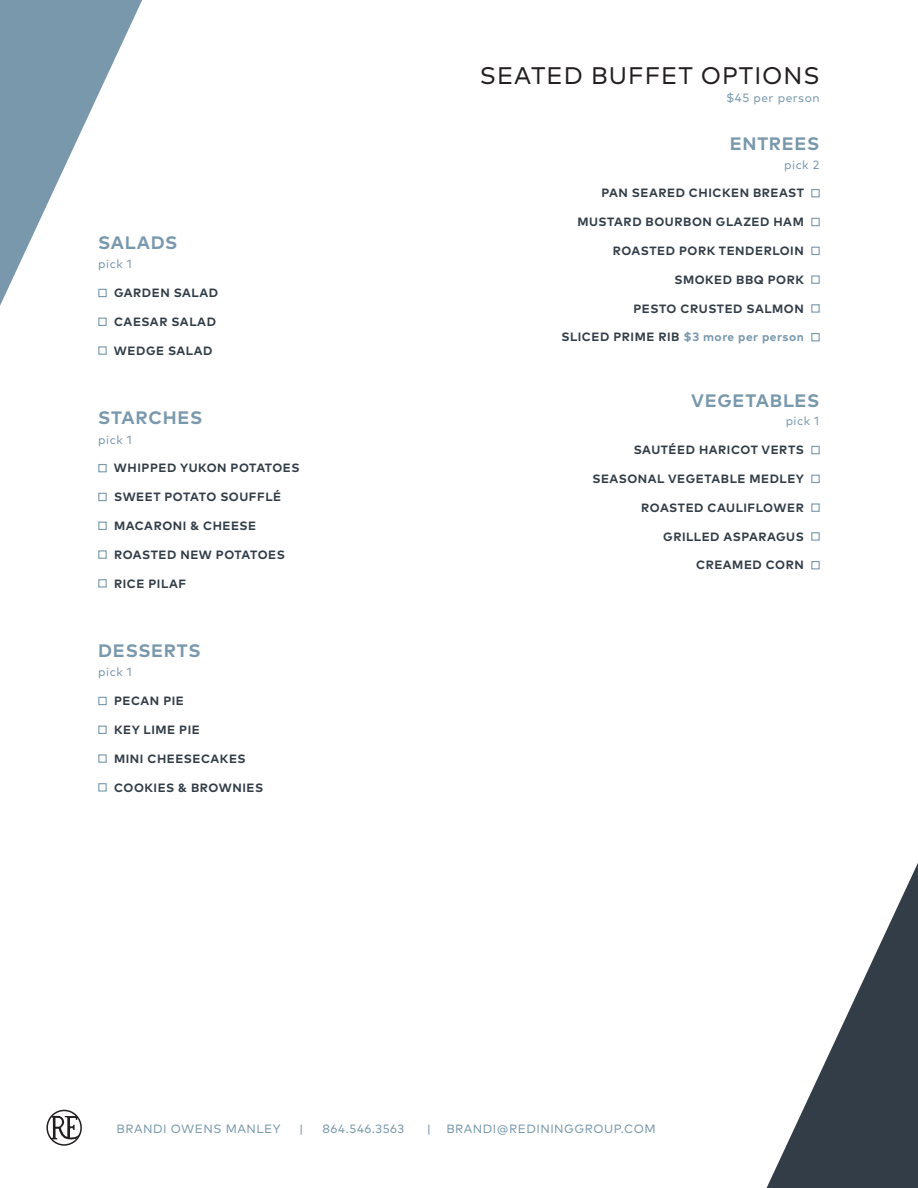
<style>
.page{position:relative;width:918px;height:1188px;background:#fff}
.page>*{position:absolute;margin:0;border:0;box-sizing:border-box;transform-origin:0 0}
.t1{font:24px "FF Mark Pro";letter-spacing:.04em;color:#231f20}
.t2{font:700 18px "FF Mark Pro";letter-spacing:.04em;color:#7998ac}
.t3{font:700 12px "FF Mark Pro";letter-spacing:.045em;color:#323d47}
.t4{font:12px "FF Mark Pro";letter-spacing:.04em;color:#7998ac}
.t5{font:700 12px "FF Mark Pro";letter-spacing:.045em;color:#7998ac}
.s1{color:#323d47}
</style>
<div class="page">
<svg style="left:46px;top:1110px;width:36px;height:36px"></svg>
<svg style="left:766px;top:863px;width:152px;height:325px"></svg>
<svg style="left:0;top:0;width:142px;height:318px"></svg>
<div style="left:811px;top:189px;width:9px;height:8px;border:1px solid #7998ac"></div>
<div style="left:811px;top:218px;width:9px;height:8px;border:1px solid #7998ac"></div>
<div style="left:811px;top:247px;width:9px;height:8px;border:1px solid #7998ac"></div>
<div style="left:811px;top:275px;width:9px;height:9px;border:1px solid #7998ac"></div>
<div style="left:811px;top:304px;width:9px;height:9px;border:1px solid #7998ac"></div>
<div style="left:811px;top:333px;width:9px;height:8px;border:1px solid #7998ac"></div>
<div style="left:811px;top:446px;width:9px;height:8px;border:1px solid #7998ac"></div>
<div style="left:811px;top:475px;width:9px;height:8px;border:1px solid #7998ac"></div>
<div style="left:811px;top:503px;width:9px;height:9px;border:1px solid #7998ac"></div>
<div style="left:811px;top:532px;width:9px;height:9px;border:1px solid #7998ac"></div>
<div style="left:811px;top:561px;width:9px;height:8px;border:1px solid #7998ac"></div>
<div style="left:98px;top:289px;width:9px;height:8px;border:1px solid #7998ac"></div>
<div style="left:98px;top:318px;width:9px;height:8px;border:1px solid #7998ac"></div>
<div style="left:98px;top:346px;width:9px;height:9px;border:1px solid #7998ac"></div>
<div style="left:98px;top:464px;width:9px;height:8px;border:1px solid #7998ac"></div>
<div style="left:98px;top:493px;width:9px;height:8px;border:1px solid #7998ac"></div>
<div style="left:98px;top:522px;width:9px;height:8px;border:1px solid #7998ac"></div>
<div style="left:98px;top:550px;width:9px;height:9px;border:1px solid #7998ac"></div>
<div style="left:98px;top:579px;width:9px;height:9px;border:1px solid #7998ac"></div>
<div style="left:98px;top:697px;width:9px;height:8px;border:1px solid #7998ac"></div>
<div style="left:98px;top:726px;width:9px;height:8px;border:1px solid #7998ac"></div>
<div style="left:98px;top:754px;width:9px;height:9px;border:1px solid #7998ac"></div>
<div style="left:98px;top:783px;width:9px;height:9px;border:1px solid #7998ac"></div>
<p class="t2" style="left:98px;top:229px;width:81px">SALADS</p>
<p class="t4" style="left:98px;top:255px;width:35px">pick 1</p>
<p class="t3" style="left:114px;top:284px;width:106px">GARDEN SALAD</p>
<p class="t3" style="left:114px;top:313px;width:103px">CAESAR SALAD</p>
<p class="t3" style="left:114px;top:341px;width:100px">WEDGE SALAD</p>
<p class="t2" style="left:98px;top:404px;width:106px">STARCHES</p>
<p class="t4" style="left:98px;top:430px;width:35px">pick 1</p>
<p class="t3" style="left:114px;top:459px;width:187px">WHIPPED YUKON POTATOES</p>
<p class="t3" style="left:114px;top:488px;width:169px">SWEET POTATO SOUFFLÉ</p>
<p class="t3" style="left:114px;top:517px;width:144px">MACARONI &amp; CHEESE</p>
<p class="t3" style="left:114px;top:545px;width:172px">ROASTED NEW POTATOES</p>
<p class="t3" style="left:114px;top:574px;width:74px">RICE PILAF</p>
<p class="t2" style="left:98px;top:637px;width:104px">DESSERTS</p>
<p class="t4" style="left:98px;top:663px;width:35px">pick 1</p>
<p class="t3" style="left:114px;top:692px;width:71px">PECAN PIE</p>
<p class="t3" style="left:114px;top:721px;width:87px">KEY LIME PIE</p>
<p class="t3" style="left:114px;top:749px;width:133px">MINI CHEESECAKES</p>
<p class="t3" style="left:114px;top:778px;width:151px">COOKIES &amp; BROWNIES</p>
<p class="t1" style="left:480px;top:57px;width:341px">SEATED BUFFET OPTIONS</p>
<p class="t4" style="left:726px;top:89px;width:95px">$45 per person</p>
<p class="t2" style="left:730px;top:130px;width:91px">ENTREES</p>
<p class="t4" style="left:784px;top:155px;width:37px">pick 2</p>
<p class="t3" style="left:601px;top:184px;width:204px">PAN SEARED CHICKEN BREAST</p>
<p class="t3" style="left:577px;top:213px;width:228px">MUSTARD BOURBON GLAZED HAM</p>
<p class="t3" style="left:613px;top:242px;width:193px">ROASTED PORK TENDERLOIN</p>
<p class="t3" style="left:674px;top:270px;width:131px">SMOKED BBQ PORK</p>
<p class="t3" style="left:634px;top:299px;width:172px">PESTO CRUSTED SALMON</p>
<p class="t5" style="left:561px;top:328px;width:244px"><span class="s1">SLICED PRIME RIB</span> $3 more per person</p>
<p class="t2" style="left:691px;top:387px;width:130px">VEGETABLES</p>
<p class="t4" style="left:786px;top:412px;width:35px">pick 1</p>
<p class="t3" style="left:634px;top:441px;width:172px">SAUTÉED HARICOT VERTS</p>
<p class="t3" style="left:592px;top:470px;width:213px">SEASONAL VEGETABLE MEDLEY</p>
<p class="t3" style="left:641px;top:498px;width:164px">ROASTED CAULIFLOWER</p>
<p class="t3" style="left:663px;top:527px;width:142px">GRILLED ASPARAGUS</p>
<p class="t3" style="left:696px;top:556px;width:109px">CREAMED CORN</p>
<p class="t4" style="left:117px;top:1119px;width:165px">BRANDI OWENS MANLEY</p>
<p class="t4" style="left:299px;top:1119px;width:6px">|</p>
<p class="t4" style="left:323px;top:1119px;width:83px">864.546.3563</p>
<p class="t4" style="left:427px;top:1119px;width:6px">|</p>
<p class="t4" style="left:446px;top:1119px;width:211px">BRANDI@REDININGGROUP.COM</p>
</div>
